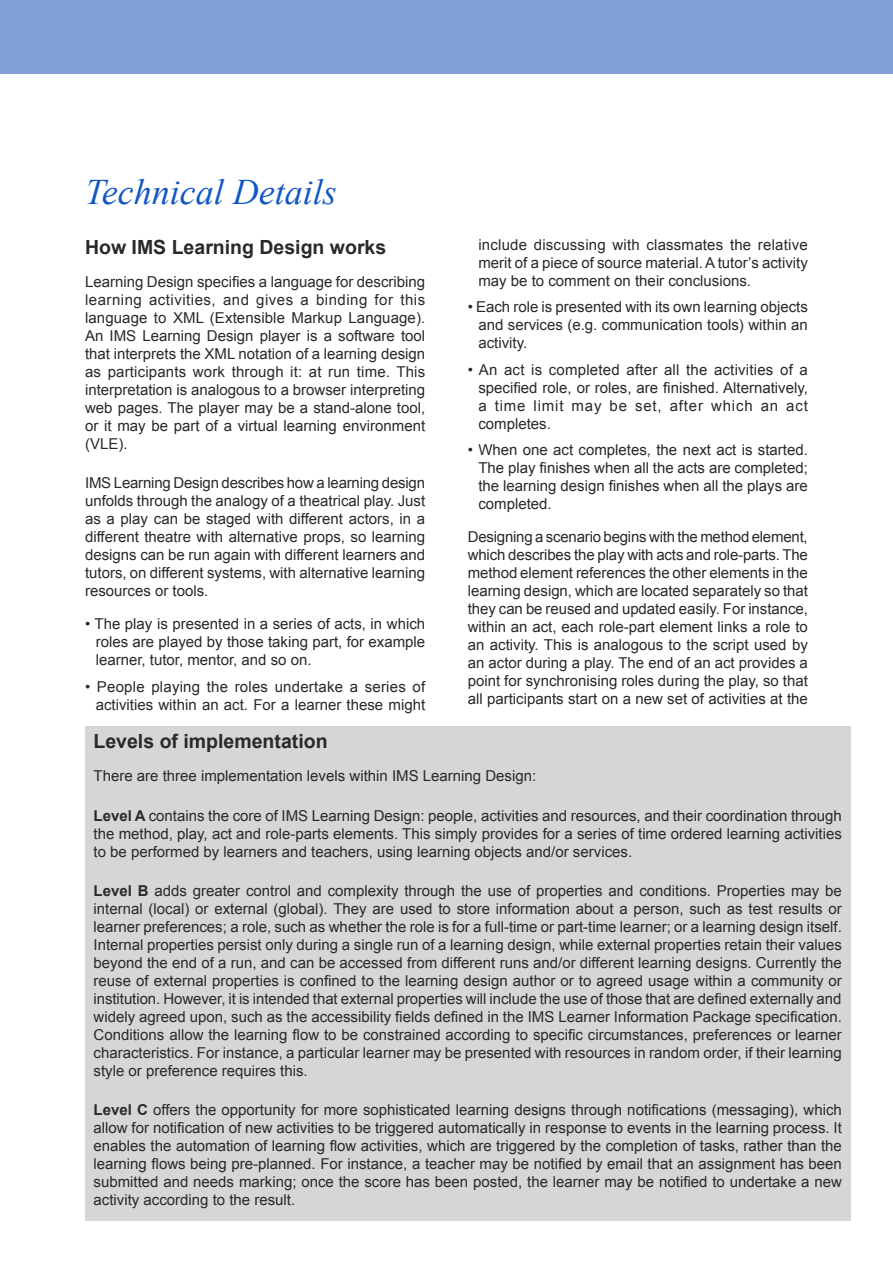
<style>
.page{position:relative;width:893px;height:1263px;background:#fff}
.page>*{position:absolute;margin:0;border:0;box-sizing:border-box;transform-origin:0 0}
.Section_Heading{font:italic 36px "Times New Roman";color:#1357c3}
.Topic_Heading{font:700 19.5px "Arial";color:#2a2828}
.Body_text{font:15px/18px "Arial";color:#2a2828;text-align:justify}
.Bulleted_List{font:15px/18px "Arial";color:#2a2828;text-align:justify}
.s1{font-weight:700}
</style>
<div class="page">
<div style="left:0;top:0;width:893px;height:74px;background:#80a0d5"></div>
<div style="left:85px;top:725px;width:765px;height:495px;background:#d5d6d8"></div>
<p class="Section_Heading" style="left:85px;top:171px;width:253px">Technical Details</p>
<p class="Topic_Heading" style="left:85px;top:236px;width:303px">How IMS Learning Design works</p>
<p class="Body_text" style="left:85px;top:273px;width:342px">Learning Design specifies a language for describing learning activities, and gives a binding for this language to XML (Extensible Markup Language).<br>An IMS Learning Design player is a software tool that interprets the XML notation of a learning design as participants work through it: at run time. This interpretation is analogous to a browser interpreting web pages. The player may be a stand-alone tool, or it may be part of a virtual learning environment (VLE).</p>
<p class="Body_text" style="left:85px;top:474px;width:342px">IMS Learning Design describes how a learning design unfolds through the analogy of a theatrical play. Just as a play can be staged with different actors, in a different theatre with alternative props, so learning designs can be run again with different learners and tutors, on different systems, with alternative learning resources or tools.</p>
<p class="Bulleted_List" style="left:96px;top:615px;width:331px;text-indent:-11px">• The play is presented in a series of acts, in which roles are played by those taking part, for example learner, tutor, mentor, and so on.</p>
<p class="Bulleted_List" style="left:85px;top:677px;width:342px;text-align:right">• People playing the roles undertake a series of activities within an act. For a learner these might</p>
<p class="Bulleted_List" style="left:478px;top:235px;width:331px">include discussing with classmates the relative merit of a piece of source material. A tutor’s activity may be to comment on their conclusions.</p>
<p class="Bulleted_List" style="left:478px;top:298px;width:331px;text-indent:-11px">• Each role is presented with its own learning objects and services (e.g. communication tools) within an activity.</p>
<p class="Bulleted_List" style="left:478px;top:360px;width:331px;text-indent:-11px">• An act is completed after all the activities of a specified role, or roles, are finished. Alternatively, a time limit may be set, after which an act completes.</p>
<p class="Bulleted_List" style="left:478px;top:441px;width:331px;text-indent:-11px">• When one act completes, the next act is started.<br>The play finishes when all the acts are completed; the learning design finishes when all the plays are completed.</p>
<p class="Body_text" style="left:468px;top:528px;width:342px">Designing a scenario begins with the method element, which describes the play with acts and role-parts. The method element references the other elements in the learning design, which are located separately so that they can be reused and updated easily. For instance, within an act, each role-part element links a role to an activity. This is analogous to the script used by an actor during a play. The end of an act provides a point for synchronising roles during the play, so that all participants start on a new set of activities at the</p>
<p class="Topic_Heading" style="left:94px;top:730px;width:236px">Levels of implementation</p>
<p class="Body_text" style="left:94px;top:767px;width:444px">There are three implementation levels within IMS Learning Design:</p>
<p class="Body_text" style="left:94px;top:806px;width:750px"><span class="s1">Level A</span> contains the core of IMS Learning Design: people, activities and resources, and their coordination through the method, play, act and role-parts elements. This simply provides for a series of time ordered learning activities to be performed by learners and teachers, using learning objects and/or services.</p>
<p class="Body_text" style="left:94px;top:882px;width:750px"><span class="s1">Level B</span> adds greater control and complexity through the use of properties and conditions. Properties may be internal (local) or external (global). They are used to store information about a person, such as test results or learner preferences; a role, such as whether the role is for a full-time or part-time learner; or a learning design itself.<br>Internal properties persist only during a single run of a learning design, while external properties retain their values beyond the end of a run, and can be accessed from different runs and/or different learning designs. Currently the reuse of external properties is confined to the learning design author or to agreed usage within a community or institution. However, it is intended that external properties will include the use of those that are defined externally and widely agreed upon, such as the accessibility fields defined in the IMS Learner Information Package specification.<br>Conditions allow the learning flow to be constrained according to specific circumstances, preferences or learner characteristics. For instance, a particular learner may be presented with resources in random order, if their learning style or preference requires this.</p>
<p class="Body_text" style="left:94px;top:1101px;width:750px"><span class="s1">Level C</span> offers the opportunity for more sophisticated learning designs through notifications (messaging), which allow for notification of new activities to be triggered automatically in response to events in the learning process. It enables the automation of learning flow activities, which are triggered by the completion of tasks, rather than the learning flows being pre-planned. For instance, a teacher may be notified by email that an assignment has been submitted and needs marking; once the score has been posted, the learner may be notified to undertake a new activity according to the result.</p>
</div>
